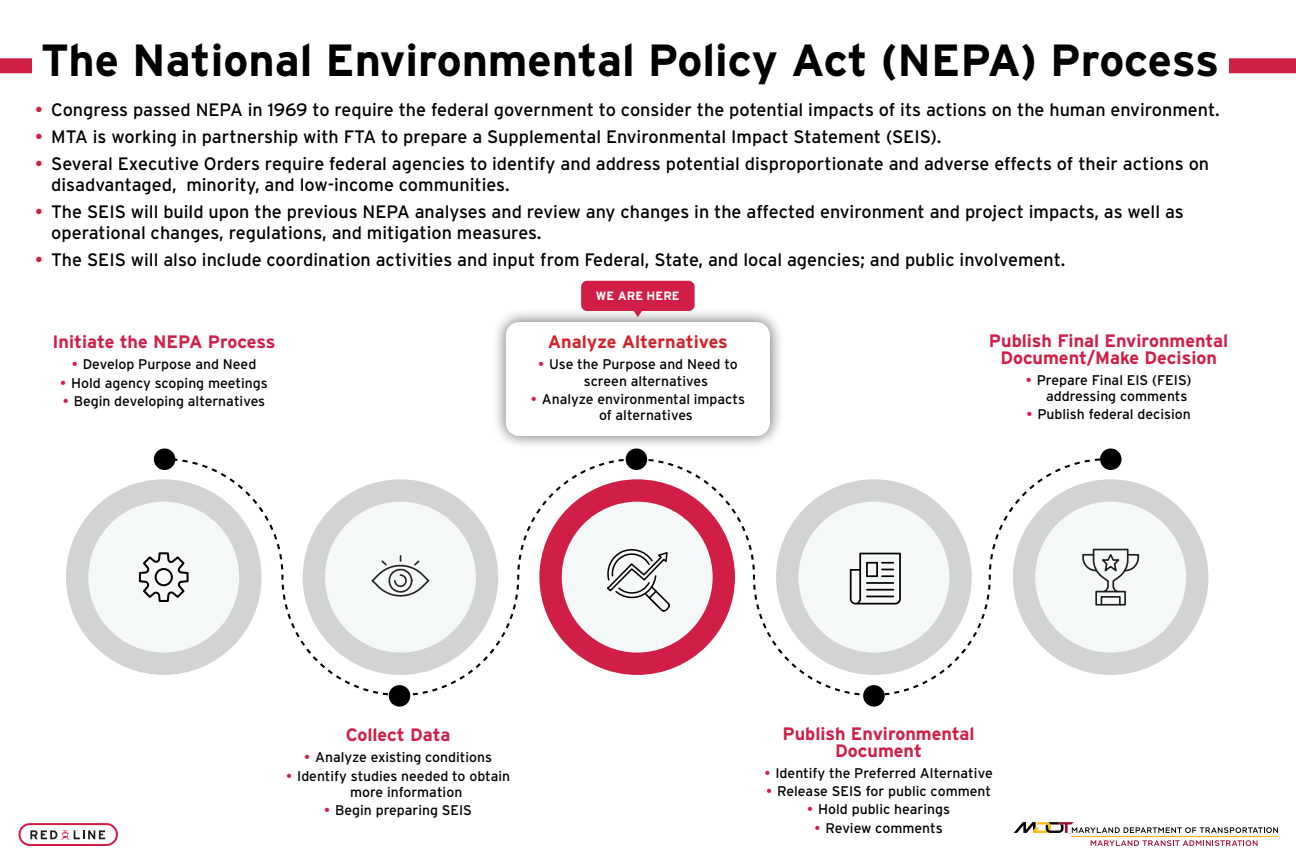
<style>
.page{position:relative;width:1296px;height:864px;background:#fff}
.page>*{position:absolute;margin:0;border:0;box-sizing:border-box;transform-origin:0 0}
.t1{font:700 45px "Interstate";color:#000}
.t2{font:18px/20.5px "Interstate";color:#000}
.t3{font:700 18px/17px "Interstate";color:#d11e47;text-align:center}
.t4{font:700 18px "Interstate";color:#d2232a}
.t5{font:14px/16px "Interstate";color:#000}
.t6{font:700 12px "Interstate";color:#fff}
.s1{color:#d11e47}
</style>
<div class="page">
<div style="left:19px;top:823px;width:99px;height:23px;border:2px solid #d21e46;border-radius:10px"></div>
<svg style="left:30px;top:830px;width:75px;height:9px"></svg>
<svg style="left:1091px;top:840px;width:167px;height:6px"></svg>
<svg style="left:1014px;top:822px;width:264px;height:12px"></svg>
<hr style="left:1072px;top:836px;width:206px;height:1px;background:#fdb913">
<div style="left:492px;top:308px;width:292px;height:142px;background:#000;opacity:.6"></div>
<div style="left:506px;top:322px;width:264px;height:114px;background:#fff;border-radius:14px"></div>
<div style="left:0;top:58px;width:1296px;height:15px;background:#d11e47"></div>
<div style="left:32px;top:40px;width:1196px;height:36px;background:#fff"></div>
<div style="left:1013px;top:479px;width:195px;height:196px;background:#d1d3d4;border-radius:50%"></div>
<div style="left:1035px;top:502px;width:151px;height:151px;background:#f4f8f8;border-radius:50%"></div>
<div style="left:66px;top:479px;width:196px;height:196px;background:#d1d3d4;border-radius:50%"></div>
<div style="left:88px;top:502px;width:151px;height:151px;background:#f4f8f8;border-radius:50%"></div>
<div style="left:154px;top:449px;width:21px;height:21px;background:#010101;border-radius:50%"></div>
<div style="left:389px;top:685px;width:21px;height:22px;background:#010101;border-radius:50%"></div>
<div style="left:863px;top:685px;width:22px;height:22px;background:#010101;border-radius:50%"></div>
<div style="left:626px;top:449px;width:21px;height:21px;background:#010101;border-radius:50%"></div>
<div style="left:1100px;top:449px;width:22px;height:21px;background:#010101;border-radius:50%"></div>
<svg style="left:139px;top:457px;width:1001px;height:240px"></svg>
<div style="left:581px;top:281px;width:114px;height:30px;background:#d11e47;border-radius:6px"></div>
<svg style="left:630px;top:311px;width:16px;height:6px"></svg>
<h1 class="t1" style="left:41px;top:36px;width:1180px">The National Environmental Policy Act (NEPA) Process</h1>
<p class="t2" style="left:35px;top:99px;width:1186px"><span class="s1">•</span> Congress passed NEPA in 1969 to require the federal government to consider the potential impacts of its actions on the human environment.</p>
<p class="t2" style="left:35px;top:126px;width:908px"><span class="s1">•</span> MTA is working in partnership with FTA to prepare a Supplemental Environmental Impact Statement (SEIS).</p>
<p class="t2" style="left:51px;top:154px;width:1159px;text-indent:-16px"><span class="s1">•</span> Several Executive Orders require federal agencies to identify and address potential disproportionate and adverse effects of their actions on disadvantaged, minority, and low-income communities.</p>
<p class="t2" style="left:51px;top:201px;width:1134px;text-indent:-16px"><span class="s1">•</span> The SEIS will build upon the previous NEPA analyses and review any changes in the affected environment and project impacts, as well as operational changes, regulations, and mitigation measures.</p>
<p class="t2" style="left:35px;top:249px;width:1032px"><span class="s1">•</span> The SEIS will also include coordination activities and input from Federal, State, and local agencies; and public involvement.</p>
<p class="t3" style="left:52px;top:334px;width:225px">Initiate the NEPA Process</p>
<p class="t5" style="left:72px;top:356px;width:186px"><span class="s1">•</span> Develop Purpose and Need</p>
<p class="t5" style="left:60px;top:375px;width:209px"><span class="s1">•</span> Hold agency scoping meetings</p>
<p class="t5" style="left:63px;top:393px;width:204px"><span class="s1">•</span> Begin developing alternatives</p>
<p class="t6" style="left:596px;top:289px;width:85px">WE ARE HERE</p>
<p class="t4" style="left:548px;top:332px;width:182px">Analyze Alternatives</p>
<p class="t5" style="left:584px;top:356px;width:155px;text-indent:-46px"><span class="s1">•</span> Use the Purpose and Need to screen alternatives</p>
<p class="t5" style="left:599px;top:391px;width:148px;text-indent:-68px"><span class="s1">•</span> Analyze environmental impacts of alternatives</p>
<p class="t3" style="left:989px;top:332px;width:241px">Publish Final Environmental<br>Document/Make Decision</p>
<p class="t5" style="left:1026px;top:372px;width:167px;text-align:right"><span class="s1">•</span> Prepare Final EIS (FEIS) addressing comments</p>
<p class="t5" style="left:1026px;top:406px;width:166px"><span class="s1">•</span> Publish federal decision</p>
<p class="t3" style="left:346px;top:727px;width:106px">Collect Data</p>
<p class="t5" style="left:304px;top:749px;width:190px"><span class="s1">•</span> Analyze existing conditions</p>
<p class="t5" style="left:350px;top:768px;width:161px;text-indent:-64px"><span class="s1">•</span> Identify studies needed to obtain more information</p>
<p class="t5" style="left:324px;top:802px;width:149px"><span class="s1">•</span> Begin preparing SEIS</p>
<p class="t3" style="left:783px;top:725px;width:194px">Publish Environmental<br>Document</p>
<p class="t5" style="left:764px;top:765px;width:230px"><span class="s1">•</span> Identify the Preferred Alternative</p>
<p class="t5" style="left:766px;top:783px;width:226px"><span class="s1">•</span> Release SEIS for public comment</p>
<p class="t5" style="left:807px;top:801px;width:144px"><span class="s1">•</span> Hold public hearings</p>
<p class="t5" style="left:815px;top:820px;width:130px"><span class="s1">•</span> Review comments</p>
</div>
